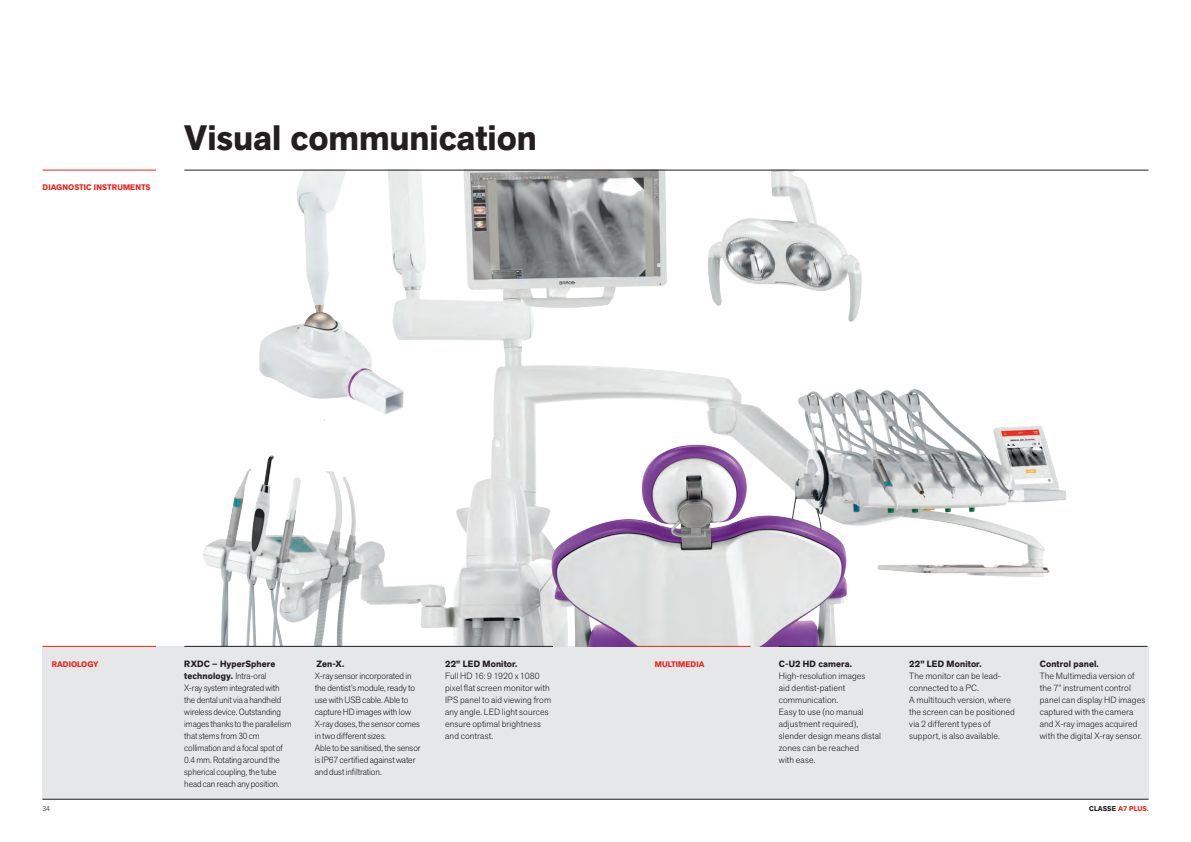
<style>
.page{position:relative;width:1191px;height:842px;background:#fff}
.page>*{position:absolute;margin:0;border:0;box-sizing:border-box;transform-origin:0 0}
.Titolo{font:700 35px "Akzid Grtsk Next";color:#231f20}
.Testo_descrizione{font:300 9px/12px "Akzid Grtsk Next";letter-spacing:.005em;color:#231f20}
.Testo_descrizione-2{font:300 9px/12px "Akzid Grtsk Next";letter-spacing:.005em;color:#231f20;scale:.96 1}
.Testo_descrizione-3{font:700 9px "Akzid Grtsk Next";letter-spacing:.015em;color:#231f20}
.Titoletto{font:700 8px "Akzid Grtsk Next";letter-spacing:.01em;color:#e72419}
.t1{font:700 7px "Akzid Grtsk Next";letter-spacing:.01em;color:#e72419}
.diciture_fondo_pagin{font:300 7px "Akzid Grtsk Next";color:#231f20}
.s1{font-weight:700}
.s2{color:#231f20}
</style>
<div class="page">
<div style="left:43px;top:646px;width:1105px;height:153px;background:#e6e7e9"></div>
<img style="left:184px;top:171px;width:946px;height:476px">
<hr style="left:184px;top:170px;width:964px;height:1px;background:#231f20">
<hr style="left:184px;top:646px;width:369px;height:1px;background:#231f20">
<hr style="left:43px;top:799px;width:1105px;height:1px;background:#231f20">
<hr style="left:43px;top:170px;width:113px;height:1px;background:#e72419">
<hr style="left:43px;top:646px;width:113px;height:1px;background:#e72419">
<hr style="left:779px;top:646px;width:368px;height:1px;background:#231f20">
<hr style="left:637px;top:646px;width:113px;height:1px;background:#e72419">
<p class="Titoletto" style="left:43px;top:182px;width:110px">DIAGNOSTIC INSTRUMENTS</p>
<p class="Titolo" style="left:184px;top:115px;width:354px">Visual communication</p>
<p class="Testo_descrizione-2" style="left:184px;top:658px;width:113px"><span class="s1">RXDC – HyperSphere technology.</span> Intra-oral<br>X-ray system integrated with the dental unit via a handheld wireless device. Outstanding images thanks to the parallelism that stems from 30 cm collimation and a focal spot of<br>0.4 mm. Rotating around the spherical coupling, the tube head can reach any position.</p>
<p class="Testo_descrizione-3" style="left:316px;top:658px;width:30px">Zen-X.</p>
<p class="Titoletto" style="left:52px;top:658px;width:48px">RADIOLOGY</p>
<p class="Titoletto" style="left:655px;top:658px;width:51px">MULTIMEDIA</p>
<p class="Testo_descrizione-3" style="left:779px;top:658px;width:75px">C-U2 HD camera.</p>
<p class="Testo_descrizione" style="left:779px;top:670px;width:104px">High-resolution images<br>aid dentist-patient communication.<br>Easy to use (no manual adjustment required), slender design means distal zones can be reached<br>with ease.</p>
<p class="Testo_descrizione-3" style="left:445px;top:658px;width:74px">22” LED Monitor.</p>
<p class="Testo_descrizione" style="left:445px;top:670px;width:108px">Full HD 16: 9 1920 x 1080 pixel flat screen monitor with<br>IPS panel to aid viewing from any angle. LED light sources ensure optimal brightness and contrast.</p>
<p class="Testo_descrizione" style="left:315px;top:670px;width:107px">X-ray sensor incorporated in the dentist’s module, ready to use with USB cable. Able to capture HD images with low<br>X-ray doses, the sensor comes in two different sizes.<br>Able to be sanitised, the sensor is IP67 certified against water and dust infiltration.</p>
<p class="Testo_descrizione-3" style="left:909px;top:658px;width:74px">22” LED Monitor.</p>
<p class="Testo_descrizione" style="left:909px;top:670px;width:107px">The monitor can be lead&shy;connected to a PC.<br>A multitouch version, where the screen can be positioned via 2 different types of support, is also available.</p>
<p class="Testo_descrizione-3" style="left:1039px;top:658px;width:61px">Control panel.</p>
<p class="Testo_descrizione" style="left:1039px;top:670px;width:107px">The Multimedia version of the 7” instrument control panel can display HD images captured with the camera and X-ray images acquired with the digital X-ray sensor.</p>
<p class="diciture_fondo_pagin" style="left:43px;top:804px;width:9px">34</p>
<p class="t1" style="left:1089px;top:804px;width:61px"><span class="s2">CLASSE</span> A7 PLUS.</p>
</div>
